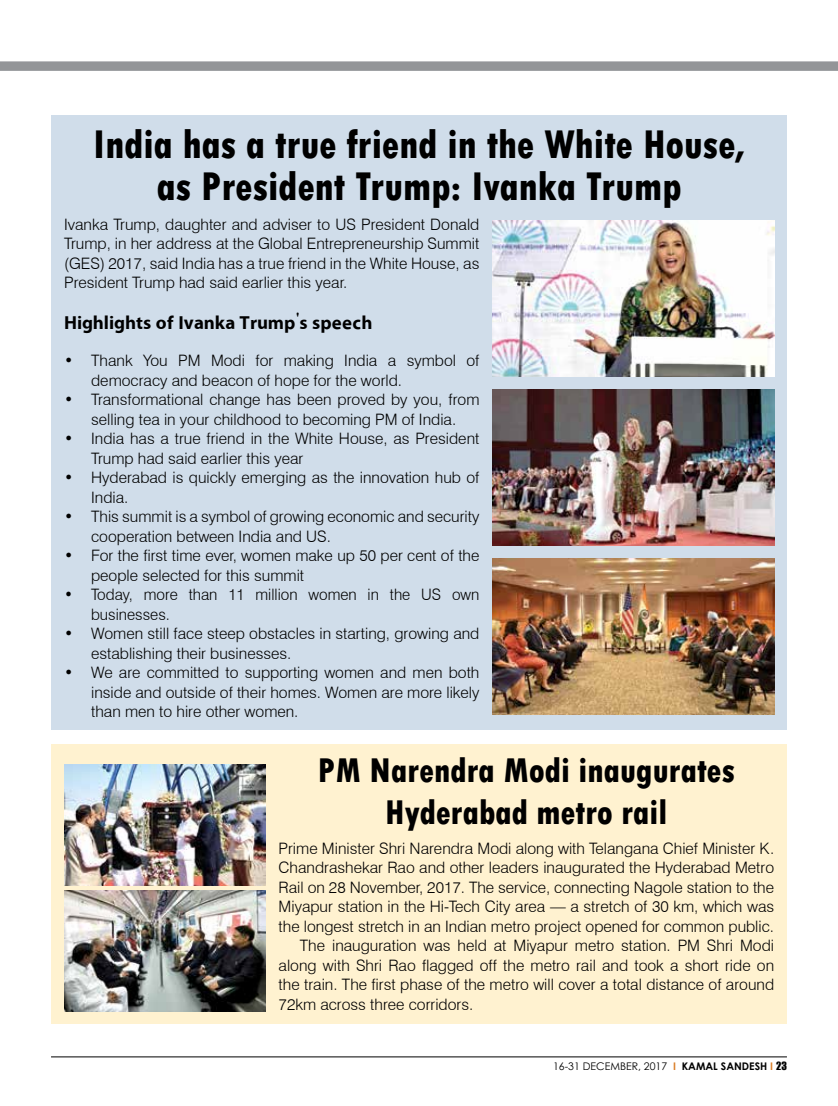
<style>
.page{position:relative;width:838px;height:1106px;background:#fff}
.page>*{position:absolute;margin:0;border:0;box-sizing:border-box;transform-origin:0 0}
.t1{font:800 condensed 42px/42px "Tw Cen";color:#000;text-align:center;scale:.96 1}
.t2{font:800 condensed 36px/42px "Tw Cen";color:#000;text-align:center;scale:.96 1}
.t3{font:24px "Four C Rahul";color:#000}
.t4{font:300 15.75px/19.5px "Swiss 721 BT";color:#000}
.t5{font:10.5px "Century Gothic";color:#000}
.s1{font-weight:700;color:#da7c24}
.s2{font-weight:700}
.s3{font-family:"Impact"}
</style>
<div class="page">
<hr style="left:51px;top:1056px;width:736px;height:1px;background:#000">
<div style="left:0;top:62px;width:838px;height:9px;background:#939598"></div>
<div style="left:51px;top:116px;width:736px;height:614px;background:#d0ddea"></div>
<div style="left:51px;top:744px;width:736px;height:280px;background:#fff2d0"></div>
<img style="left:492px;top:220px;width:282px;height:157px">
<img style="left:492px;top:389px;width:282px;height:157px">
<img style="left:492px;top:558px;width:282px;height:156px">
<img style="left:64px;top:764px;width:202px;height:121px">
<img style="left:64px;top:890px;width:202px;height:121px">
<h1 class="t1" style="left:93px;top:123px;width:680px">India has a true friend in the White House, as President Trump: Ivanka Trump</h1>
<p class="t4" style="left:64px;top:214px;width:417px;text-align:justify">Ivanka Trump, daughter and adviser to US President Donald Trump, in her address at the Global Entrepreneurship Summit (GES) 2017, said India has a true friend in the White House, as President Trump had said earlier this year.</p>
<h3 class="t3" style="left:64px;top:308px;width:310px">Highlights of Ivanka Trump's speech</h3>
<p class="t4" style="left:91px;top:351px;width:390px;text-indent:-27px">• Thank You PM Modi for making India a symbol of democracy and beacon of hope for the world.</p>
<p class="t4" style="left:64px;top:390px;width:417px;text-align:center">• Transformational change has been proved by you, from selling tea in your childhood to becoming PM of India.</p>
<p class="t4" style="left:91px;top:429px;width:390px;text-indent:-27px">• India has a true friend in the White House, as President<br>Trump had said earlier this year</p>
<p class="t4" style="left:91px;top:468px;width:390px;text-indent:-27px">• Hyderabad is quickly emerging as the innovation hub of<br>India.</p>
<p class="t4" style="left:91px;top:507px;width:390px;text-indent:-27px">• This summit is a symbol of growing economic and security cooperation between India and US.</p>
<p class="t4" style="left:91px;top:546px;width:390px;text-indent:-27px">• For the first time ever, women make up 50 per cent of the people selected for this summit</p>
<p class="t4" style="left:91px;top:585px;width:390px;text-indent:-27px">• Today, more than 11 million women in the US own businesses.</p>
<p class="t4" style="left:91px;top:624px;width:390px;text-indent:-27px">• Women still face steep obstacles in starting, growing and establishing their businesses.</p>
<p class="t4" style="left:91px;top:663px;width:390px;text-align:justify;text-indent:-27px">• We are committed to supporting women and men both inside and outside of their homes. Women are more likely than men to hire other women.</p>
<h2 class="t2" style="left:318px;top:749px;width:436px">PM Narendra Modi inaugurates<br>Hyderabad metro rail</h2>
<p class="t4" style="left:279px;top:838px;width:497px">Prime Minister Shri Narendra Modi along with Telangana Chief Minister K.</p>
<p class="t4" style="left:279px;top:858px;width:497px">Chandrashekar Rao and other leaders inaugurated the Hyderabad Metro</p>
<p class="t4" style="left:279px;top:877px;width:497px">Rail on 28 November, 2017. The service, connecting Nagole station to the</p>
<p class="t4" style="left:279px;top:897px;width:497px">Miyapur station in the Hi-Tech City area — a stretch of 30 km, which was</p>
<p class="t4" style="left:279px;top:916px;width:497px">the longest stretch in an Indian metro project opened for common public.</p>
<p class="t4" style="left:300px;top:936px;width:476px">The inauguration was held at Miyapur metro station. PM Shri Modi</p>
<p class="t4" style="left:279px;top:955px;width:497px">along with Shri Rao flagged off the metro rail and took a short ride on</p>
<p class="t4" style="left:279px;top:975px;width:497px">the train. The first phase of the metro will cover a total distance of around</p>
<p class="t4" style="left:279px;top:994px;width:196px">72km across three corridors.</p>
<p class="t5" style="left:553px;top:1058px;width:235px">16-31 DECEMBER, 2017 <span class="s1">I</span> <span class="s2">KAMAL SANDESH</span> <span class="s1">I</span> <span class="s3">23</span></p>
</div>
